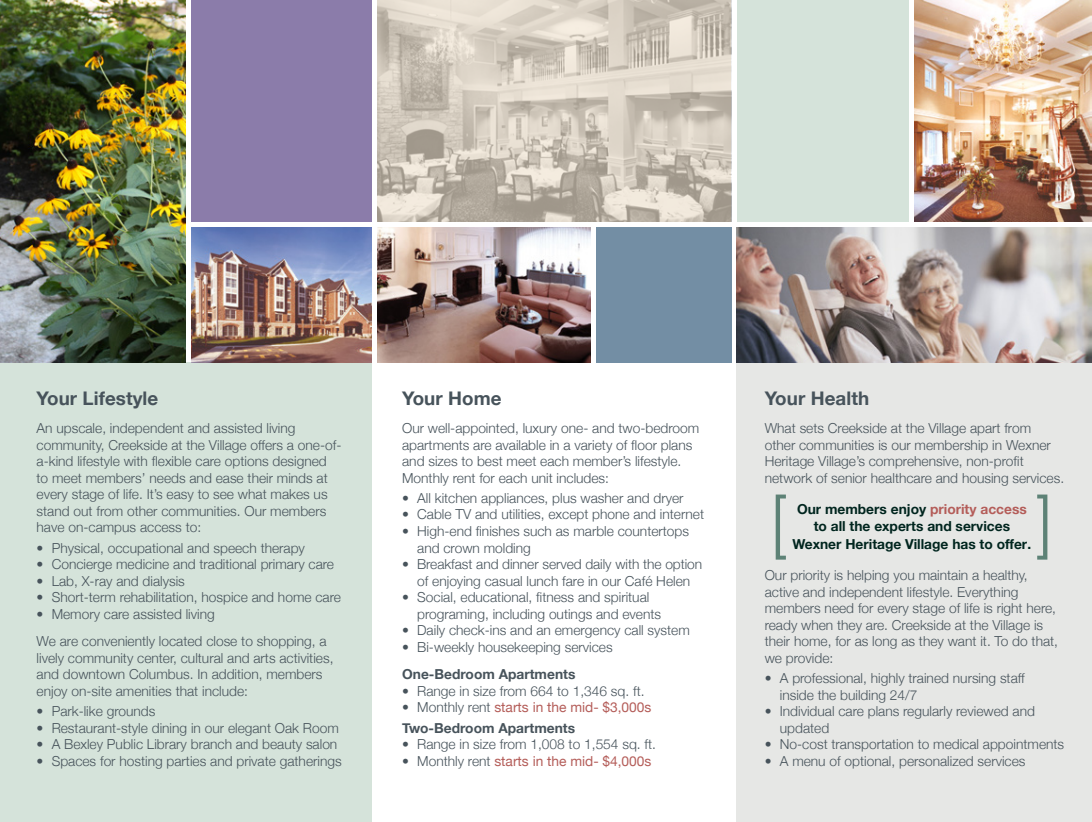
<style>
.page{position:relative;width:1092px;height:822px;background:#fff}
.page>*{position:absolute;margin:0;border:0;box-sizing:border-box;transform-origin:0 0}
.t1{font:700 18.75px "Helvetica Neue";letter-spacing:.005em;color:#47535b}
.t2{font:300 13.75px/16.5px "Helvetica Neue";color:#47535b}
.t3{font:13.75px/20.2px "Helvetica Neue";color:#b45d59}
.t4{font:700 13.75px/17.5px "Helvetica Neue";color:#00251e;text-align:center}
.t5{font:700 13.75px "Helvetica Neue";color:#47535b}
.s1{font-weight:300;color:#47535b}
.s2{font-weight:700;color:#47535b}
.s3{color:#b45d59}
</style>
<div class="page">
<div style="left:736px;top:0;width:172px;height:221px;background:#d5e3da"></div>
<div style="left:736px;top:362px;width:355px;height:459px;background:#e6e7e5"></div>
<div style="left:0;top:362px;width:371px;height:459px;background:#d5e3da"></div>
<img style="left:0;top:0;width:186px;height:362px">
<img style="left:736px;top:227px;width:355px;height:135px">
<img style="left:377px;top:227px;width:213px;height:135px">
<div style="left:596px;top:227px;width:135px;height:135px;background:#738ea4"></div>
<img style="left:914px;top:0;width:177px;height:221px">
<img style="left:377px;top:0;width:354px;height:221px">
<div style="left:191px;top:0;width:180px;height:221px;background:#8b7caa"></div>
<img style="left:191px;top:227px;width:180px;height:135px">
<svg style="left:775px;top:494px;width:10px;height:65px"></svg>
<svg style="left:1037px;top:494px;width:10px;height:65px"></svg>
<h1 class="t1" style="left:37px;top:386px;width:123px">Your Lifestyle</h1>
<p class="t2" style="left:37px;top:419px;width:306px">An upscale, independent and assisted living community, Creekside at the Village offers a one-of&shy;a-kind lifestyle with flexible care options designed to meet members’ needs and ease their minds at every stage of life. It’s easy to see what makes us stand out from other communities. Our members have on-campus access to:</p>
<p class="t2" style="left:37px;top:539px;width:270px">• Physical, occupational and speech therapy</p>
<p class="t2" style="left:37px;top:555px;width:299px">• Concierge medicine and traditional primary care</p>
<p class="t2" style="left:37px;top:572px;width:150px">• Lab, X-ray and dialysis</p>
<p class="t2" style="left:37px;top:588px;width:306px">• Short-term rehabilitation, hospice and home care</p>
<p class="t2" style="left:37px;top:599px;width:291px;line-height:27.8px">• Memory care assisted living<br>We are conveniently located close to shopping, a</p>
<p class="t2" style="left:37px;top:649px;width:298px">lively community center, cultural and arts activities, and downtown Columbus. In addition, members enjoy on-site amenities that include:</p>
<p class="t2" style="left:37px;top:702px;width:120px">• Park-like grounds</p>
<p class="t2" style="left:37px;top:719px;width:304px">• Restaurant-style dining in our elegant Oak Room</p>
<p class="t2" style="left:37px;top:735px;width:302px">• A Bexley Public Library branch and beauty salon</p>
<p class="t2" style="left:37px;top:752px;width:306px">• Spaces for hosting parties and private gatherings</p>
<h1 class="t1" style="left:402px;top:386px;width:101px">Your Home</h1>
<p class="t2" style="left:402px;top:419px;width:298px">Our well-appointed, luxury one- and two-bedroom apartments are available in a variety of floor plans and sizes to best meet each member’s lifestyle.<br>Monthly rent for each unit includes:</p>
<p class="t2" style="left:402px;top:489px;width:283px">• All kitchen appliances, plus washer and dryer</p>
<p class="t2" style="left:402px;top:506px;width:303px">• Cable TV and utilities, except phone and internet</p>
<p class="t2" style="left:417px;top:522px;width:273px;text-indent:-15px">• High-end finishes such as marble countertops and crown molding</p>
<p class="t2" style="left:402px;top:555px;width:301px;text-align:center">• Breakfast and dinner served daily with the option of enjoying casual lunch fare in our Café Helen</p>
<p class="t2" style="left:417px;top:588px;width:245px;text-indent:-15px">• Social, educational, fitness and spiritual programing, including outings and events</p>
<p class="t2" style="left:402px;top:621px;width:289px">• Daily check-ins and an emergency call system</p>
<p class="t2" style="left:402px;top:638px;width:212px">• Bi-weekly housekeeping services</p>
<p class="t5" style="left:402px;top:665px;width:175px">One-Bedroom Apartments</p>
<p class="t2" style="left:402px;top:682px;width:244px">• Range in size from 664 to 1,346 sq. ft.</p>
<p class="t3" style="left:402px;top:697px;width:251px"><span class="s1">• Monthly rent</span> starts in the mid- $3,000s<br><span class="s2">Two-Bedroom Apartments</span></p>
<p class="t2" style="left:402px;top:735px;width:255px">• Range in size from 1,008 to 1,554 sq. ft.</p>
<p class="t3" style="left:402px;top:750px;width:251px"><span class="s1">• Monthly rent</span> starts in the mid- $4,000s</p>
<h1 class="t1" style="left:764px;top:386px;width:106px">Your Health</h1>
<p class="t2" style="left:764px;top:419px;width:301px">What sets Creekside at the Village apart from other communities is our membership in Wexner Heritage Village’s comprehensive, non-profit network of senior healthcare and housing services.</p>
<p class="t4" style="left:792px;top:499px;width:240px">Our members enjoy <span class="s3">priority access </span>to all the experts and services<br>Wexner Heritage Village has to offer.</p>
<p class="t2" style="left:764px;top:566px;width:295px">Our priority is helping you maintain a healthy, active and independent lifestyle. Everything members need for every stage of life is right here, ready when they are. Creekside at the Village is their home, for as long as they want it. To do that, we provide:</p>
<p class="t2" style="left:779px;top:669px;width:246px;text-indent:-15px">• A professional, highly trained nursing staff inside the building 24/7</p>
<p class="t2" style="left:779px;top:702px;width:256px;text-indent:-15px">• Individual care plans regularly reviewed and updated</p>
<p class="t2" style="left:764px;top:735px;width:301px">• No-cost transportation to medical appointments</p>
<p class="t2" style="left:764px;top:752px;width:262px">• A menu of optional, personalized services</p>
</div>
